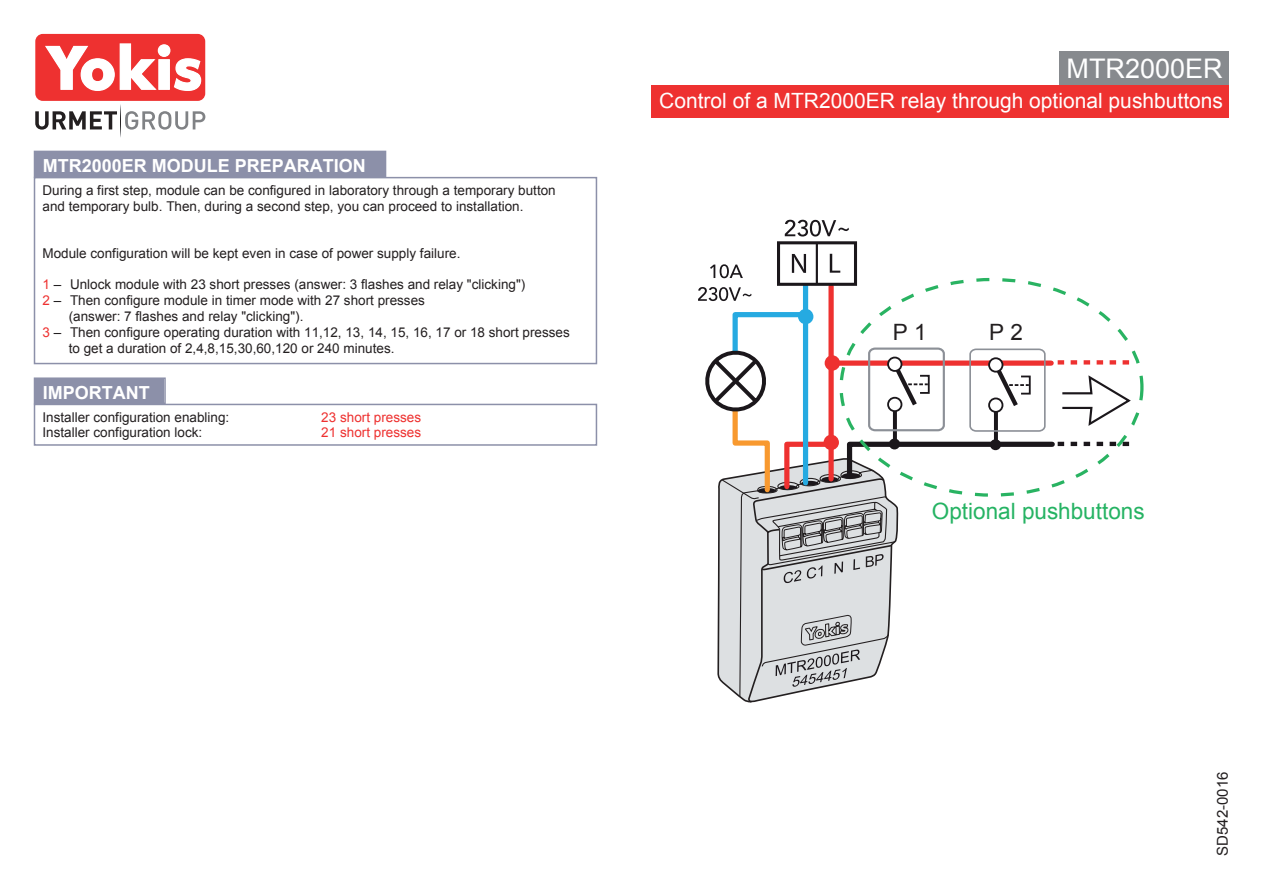
<style>
.page{position:relative;width:1263px;height:893px;background:#fff}
.page>*{position:absolute;margin:0;border:0;box-sizing:border-box;transform-origin:0 0}
.t1{font:27px "Arial";color:#fff}
.t2{font:22.5px "Arial";color:#25b363}
.t3{font:22.5px "Arial";color:#231f20}
.t4{font:21px "Arial";color:#fff}
.t5{font:700 18px "Arial";color:#fff}
.t6{font:15px "Arial";color:#231f20}
.t7{font:13.5px/16.2px "Arial";color:#231f20}
.t8{font:13.5px "Arial";color:#ee3130}
.s1{color:#ee3130}
</style>
<div class="page">
<div style="left:1059px;top:51px;width:170px;height:34px;background:#878a8e"></div>
<div style="left:651px;top:86px;width:578px;height:32px;background:#ee3130"></div>
<svg style="left:710px;top:264px;width:33px;height:14px"></svg>
<svg style="left:698px;top:287px;width:54px;height:14px"></svg>
<svg style="left:808px;top:281px;width:248px;height:28px"></svg>
<div style="left:803px;top:283px;width:5px;height:200px;background:#26aae1"></div>
<div style="left:778px;top:243px;width:77px;height:41px;background:#fff"></div>
<div style="left:777px;top:241px;width:80px;height:45px;border:3px solid #1b171b"></div>
<svg style="left:792px;top:254px;width:14px;height:19px"></svg>
<svg style="left:830px;top:254px;width:10px;height:19px"></svg>
<hr style="left:816px;top:243px;width:2px;height:41px;background:#1b171b">
<div style="left:34px;top:151px;width:351px;height:26px;background:#8c90a9"></div>
<div style="left:34px;top:177px;width:563px;height:187px;border:2px solid #8c90a9"></div>
<div style="left:34px;top:378px;width:130px;height:26px;background:#8c90a9"></div>
<div style="left:34px;top:377px;width:132px;height:27px;border:2px solid #8c90a9"></div>
<div style="left:34px;top:404px;width:563px;height:42px;border:2px solid #8c90a9"></div>
<svg style="left:785px;top:220px;width:64px;height:17px"></svg>
<div style="left:35px;top:34px;width:170px;height:67px;background:#ee3130;border-radius:7px"></div>
<svg style="left:45px;top:43px;width:157px;height:48px"></svg>
<svg style="left:125px;top:111px;width:80px;height:19px"></svg>
<svg style="left:35px;top:111px;width:82px;height:19px"></svg>
<svg style="left:705px;top:309px;width:428px;height:394px"></svg>
<h3 class="t5" style="left:43px;top:154px;width:325px">MTR2000ER MODULE PREPARATION</h3>
<p class="t7" style="left:43px;top:182px;width:515px">During a first step, module can be configured in laboratory through a temporary button and temporary bulb. Then, during a second step, you can proceed to installation.</p>
<p class="t7" style="left:43px;top:245px;width:419px">Module configuration will be kept even in case of power supply failure.</p>
<p class="t7" style="left:43px;top:277px;width:484px"><span class="s1">1</span> – Unlock module with 23 short presses (answer: 3 flashes and relay "clicking")</p>
<p class="t7" style="left:43px;top:292px;width:384px"><span class="s1">2</span> – Then configure module in timer mode with 27 short presses</p>
<p class="t7" style="left:69px;top:309px;width:236px">(answer: 7 flashes and relay "clicking").</p>
<p class="t7" style="left:43px;top:324px;width:529px"><span class="s1">3</span> – Then configure operating duration with 11,12, 13, 14, 15, 16, 17 or 18 short presses</p>
<p class="t7" style="left:69px;top:340px;width:327px">to get a duration of 2,4,8,15,30,60,120 or 240 minutes.</p>
<h3 class="t5" style="left:43px;top:381px;width:108px">IMPORTANT</h3>
<p class="t7" style="left:43px;top:409px;width:188px">Installer configuration enabling:</p>
<p class="t8" style="left:321px;top:408px;width:101px">23 short presses</p>
<p class="t7" style="left:43px;top:425px;width:161px">Installer configuration lock:</p>
<p class="t8" style="left:321px;top:424px;width:101px">21 short presses</p>
<h1 class="t1" style="left:1066px;top:51px;width:158px">MTR2000ER</h1>
<h3 class="t4" style="left:659px;top:87px;width:565px">Control of a MTR2000ER relay through optional pushbuttons</h3>
<h2 class="t3" style="left:893px;top:317px;width:35px">P 1</h2>
<h2 class="t3" style="left:989px;top:317px;width:35px">P 2</h2>
<h2 class="t2" style="left:932px;top:496px;width:214px">Optional pushbuttons</h2>
<p class="t6" style="left:1212px;top:856px;width:86px;rotate:-90deg">SD542-0016</p>
</div>
